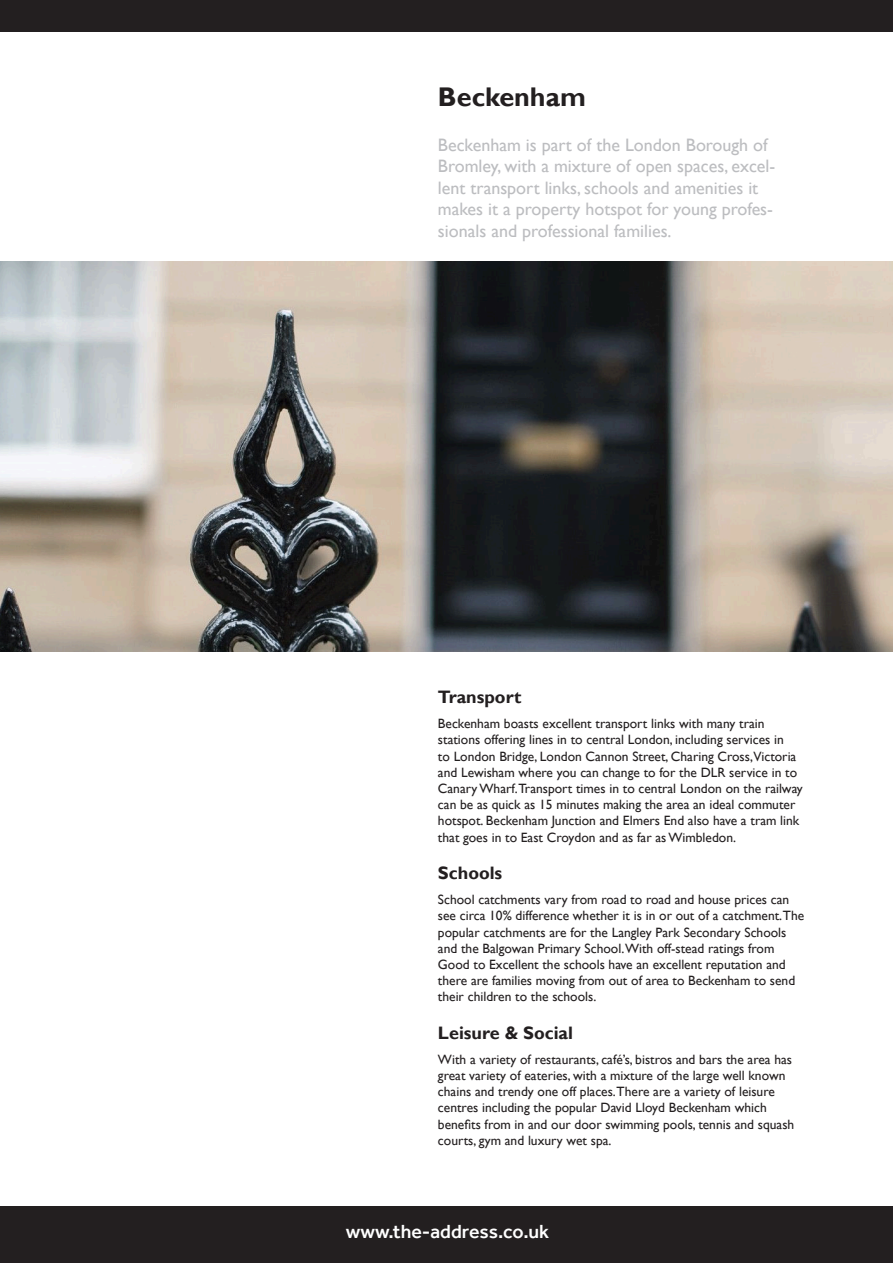
<style>
.page{position:relative;width:893px;height:1263px;background:#fff}
.page>*{position:absolute;margin:0;border:0;box-sizing:border-box;transform-origin:0 0}
.t1{font:700 27px "Gill Sans";color:#231f20}
.t2{font:500 19.5px "Effra";color:#fff}
.t3{font:18px/21.6px "Gill Sans";color:#bcbdc0}
.t4{font:700 18px "Gill Sans";color:#231f20}
.t5{font:13.5px/16.2px "Gill Sans";color:#231f20}
</style>
<div class="page">
<div style="left:0;top:0;width:893px;height:31px;background:#231f20"></div>
<div style="left:0;top:1206px;width:893px;height:57px;background:#231f20"></div>
<img style="left:0;top:261px;width:893px;height:390px">
<p class="t1" style="left:438px;top:80px;width:149px">Beckenham</p>
<p class="t3" style="left:438px;top:134px;width:339px">Beckenham is part of the London Borough of Bromley, with a mixture of open spaces, excel&shy;lent transport links, schools and amenities it makes it a property hotspot for young profes&shy;sionals and professional families.</p>
<p class="t4" style="left:438px;top:686px;width:85px">Transport</p>
<p class="t5" style="left:438px;top:716px;width:366px">Beckenham boasts excellent transport links with many train stations offering lines in to central London, including services in<br>to London Bridge, London Cannon Street, Charing Cross,Victoria and Lewisham where you can change to for the DLR service in to Canary Wharf.Transport times in to central London on the railway can be as quick as 15 minutes making the area an ideal commuter hotspot. Beckenham Junction and Elmers End also have a tram link that goes in to East Croydon and as far as Wimbledon.</p>
<p class="t4" style="left:438px;top:862px;width:66px">Schools</p>
<p class="t5" style="left:438px;top:892px;width:368px">School catchments vary from road to road and house prices can see circa 10% difference whether it is in or out of a catchment.The popular catchments are for the Langley Park Secondary Schools and the Balgowan Primary School.With off-stead ratings from Good to Excellent the schools have an excellent reputation and there are families moving from out of area to Beckenham to send their children to the schools.</p>
<p class="t4" style="left:438px;top:1022px;width:137px">Leisure &amp; Social</p>
<p class="t5" style="left:438px;top:1051px;width:358px">With a variety of restaurants, café’s, bistros and bars the area has great variety of eateries, with a mixture of the large well known chains and trendy one off places.There are a variety of leisure centres including the popular David Lloyd Beckenham which benefits from in and our door swimming pools, tennis and squash courts, gym and luxury wet spa.</p>
<p class="t2" style="left:346px;top:1219px;width:205px">www.the-address.co.uk</p>
</div>
